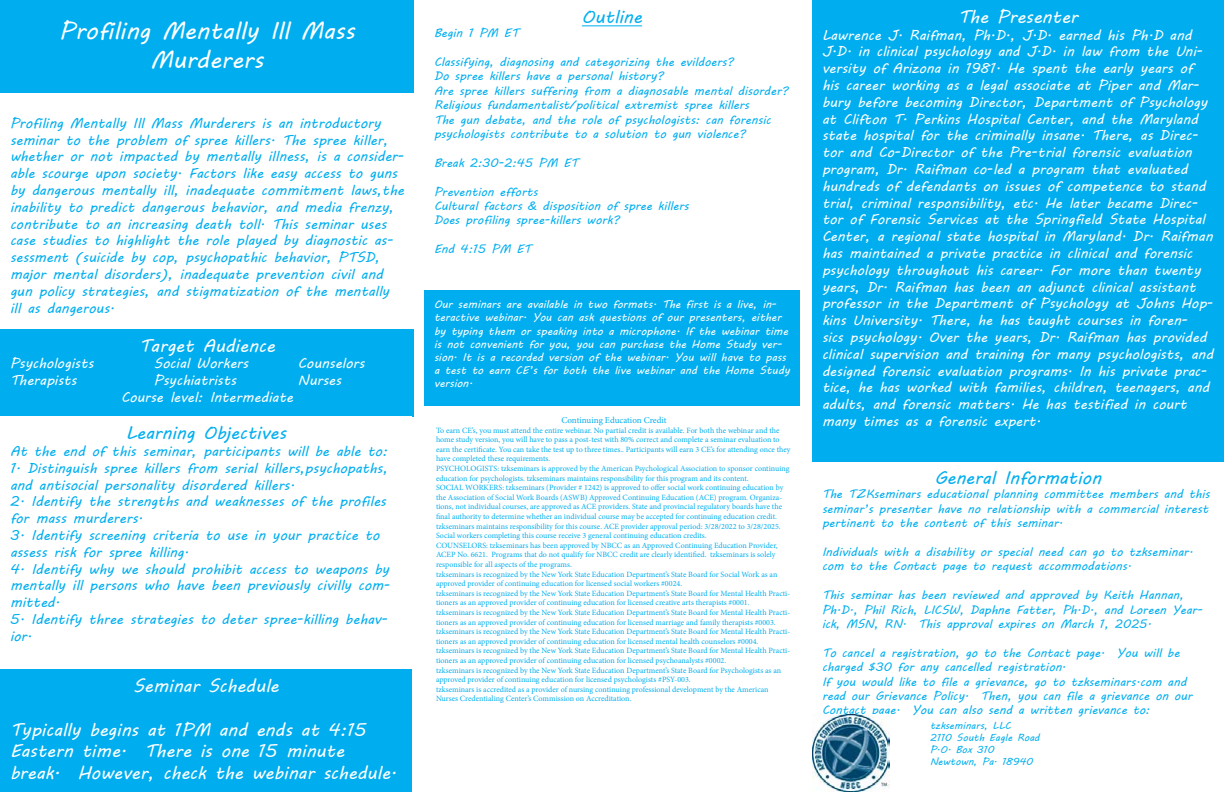
<style>
.page{position:relative;width:1224px;height:792px;background:#fff}
.page>*{position:absolute;margin:0;border:0;box-sizing:border-box;transform-origin:0 0}
.t1{font:24px/28.8px "MV Boli";color:#fff;text-align:center}
.t2{font:18px/21.6px "MV Boli";color:#fff}
.t3{font:18px "MV Boli";color:#00aeef}
.t4{font:14px/16.8px "MV Boli";color:#fff}
.t5{font:14px/16.8px "MV Boli";color:#00aeef}
.t6{font:12px/14.4px "MV Boli";color:#00aeef}
.t7{font:11px/13.2px "MV Boli";color:#fff}
.t8{font:10px/12px "MV Boli";color:#00aeef}
.t9{font:9px "Minion Pro";color:#00aeef}
.t10{font:8px/9.6px "Minion Pro";color:#00aeef}
</style>
<div class="page">
<div style="left:0;top:0;width:414px;height:92px;background:#00aeef"></div>
<div style="left:0;top:329px;width:414px;height:87px;background:#00aeef"></div>
<div style="left:0;top:670px;width:412px;height:122px;background:#00aeef"></div>
<hr style="left:582px;top:25px;width:60px;height:1px;background:#00aeef">
<div style="left:812px;top:0;width:412px;height:461px;background:#00aeef"></div>
<div style="left:424px;top:290px;width:376px;height:116px;background:#00aeef"></div>
<img style="left:812px;top:714px;width:78px;height:78px">
<h1 class="t1" style="left:59px;top:16px;width:297px">Profiling Mentally Ill Mass<br>Murderers</h1>
<p class="t5" style="left:10px;top:114px;width:396px">Profiling Mentally Ill Mass Murderers is an introductory seminar to the problem of spree killers. The spree killer, whether or not impacted by mentally illness, is a consider&shy;able scourge upon society. Factors like easy access to guns by dangerous mentally ill, inadequate commitment laws,the inability to predict dangerous behavior, and media frenzy, contribute to an increasing death toll. This seminar uses case studies to highlight the role played by diagnostic as&shy;sessment (suicide by cop, psychopathic behavior, PTSD, major mental disorders), inadequate prevention civil and gun policy strategies, and stigmatization of the mentally<br>ill as dangerous.</p>
<h2 class="t2" style="left:139px;top:334px;width:137px">Target Audience</h2>
<h3 class="t4" style="left:10px;top:355px;width:85px">Psychologists</h3>
<h3 class="t4" style="left:154px;top:355px;width:96px">Social Workers</h3>
<h3 class="t4" style="left:298px;top:355px;width:68px">Counselors</h3>
<h3 class="t4" style="left:10px;top:372px;width:68px">Therapists</h3>
<h3 class="t4" style="left:154px;top:372px;width:84px">Psychiatrists</h3>
<h3 class="t4" style="left:298px;top:372px;width:45px">Nurses</h3>
<h3 class="t4" style="left:121px;top:389px;width:173px">Course level: Intermediate</h3>
<h2 class="t3" style="left:126px;top:421px;width:162px">Learning Objectives</h2>
<h3 class="t5" style="left:10px;top:443px;width:379px">At the end of this seminar, participants will be able to:</h3>
<h3 class="t5" style="left:10px;top:459px;width:379px">1. Distinguish spree killers from serial killers,psychopaths, and antisocial personality disordered killers.</h3>
<h3 class="t5" style="left:10px;top:493px;width:378px">2. Identify the strengths and weaknesses of the profiles for mass murderers.</h3>
<h3 class="t5" style="left:10px;top:527px;width:371px">3. Identify screening criteria to use in your practice to assess risk for spree killing.</h3>
<h3 class="t5" style="left:10px;top:560px;width:381px;text-align:justify">4. Identify why we should prohibit access to weapons by mentally ill persons who have been previously civilly com&shy;mitted.</h3>
<h3 class="t5" style="left:10px;top:611px;width:379px">5. Identify three strategies to deter spree-killing behav&shy;ior.</h3>
<h2 class="t2" style="left:133px;top:675px;width:147px">Seminar Schedule</h2>
<h2 class="t2" style="left:10px;top:718px;width:388px">Typically begins at 1PM and ends at 4:15<br>Eastern time. There is one 15 minute break. However, check the webinar schedule.</h2>
<h2 class="t3" style="left:582px;top:4px;width:62px">Outline</h2>
<h3 class="t6" style="left:434px;top:26px;width:86px">Begin 1 PM ET</h3>
<p class="t6" style="left:434px;top:54px;width:355px">Classifying, diagnosing and categorizing the evildoers?<br>Do spree killers have a personal history?<br>Are spree killers suffering from a diagnosable mental disorder?<br>Religious fundamentalist/political extremist spree killers<br>The gun debate, and the role of psychologists: can forensic psychologists contribute to a solution to gun violence?</p>
<h3 class="t6" style="left:434px;top:155px;width:146px">Break 2:30-2:45 PM ET</h3>
<h3 class="t6" style="left:434px;top:184px;width:256px">Prevention efforts<br>Cultural factors &amp; disposition of spree killers<br>Does profiling spree-killers work?</h3>
<h3 class="t6" style="left:434px;top:242px;width:99px">End 4:15 PM ET</h3>
<p class="t7" style="left:434px;top:298px;width:357px">Our seminars are available in two formats. The first is a live, in&shy;teractive webinar. You can ask questions of our presenters, either by typing them or speaking into a microphone. If the webinar time is not convenient for you, you can purchase the Home Study ver&shy;sion. It is a recorded version of the webinar. You will have to pass a test to earn CE’s for both the live webinar and the Home Study version.</p>
<p class="t9" style="left:561px;top:414px;width:107px">Continuing Education Credit</p>
<p class="t10" style="left:436px;top:425px;width:356px">To earn CE’s, you must attend the entire webinar. No partial credit is available. For both the webinar and the home study version, you will have to pass a post-test with 80% correct and complete a seminar evaluation to earn the certificate. You can take the test up to three times.. Participants will earn 3 CE’s for attending once they have completed these requirements.<br>PSYCHOLOGISTS: tzkseminars is approved by the American Psychological Association to sponsor continuing education for psychologists. tzkseminars maintains responsibility for this program and its content.<br>SOCIAL WORKERS: tzkseminars (Provider # 1242) is approved to offer social work continuing education by the Association of Social Work Boards (ASWB) Approved Continuing Education (ACE) program. Organiza&shy;tions, not individual courses, are approved as ACE providers. State and provincial regulatory boards have the final authority to determine whether an individual course may be accepted for continuing education credit. tzkseminars maintains responsibility for this course. ACE provider approval period: 3/28/2022 to 3/28/2025.<br>Social workers completing this course receive 3 general continuing education credits.<br>COUNSELORS: tzkseminars has been approved by NBCC as an Approved Continuing Education Provider, ACEP No. 6621. Programs that do not qualify for NBCC credit are clearly identified. tzkseminars is solely responsible for all aspects of the programs.<br>tzkseminars is recognized by the New York State Education Department’s State Board for Social Work as an approved provider of continuing education for licensed social workers #0024.<br>tzkseminars is recognized by the New York State Education Department’s State Board for Mental Health Practi&shy;tioners as an approved provider of continuing education for licensed creative arts therapists #0001.<br>tzkseminars is recognized by the New York State Education Department’s State Board for Mental Health Practi&shy;tioners as an approved provider of continuing education for licensed marriage and family therapists #0003. tzkseminars is recognized by the New York State Education Department’s State Board for Mental Health Practi&shy;tioners as an approved provider of continuing education for licensed mental health counselors #0004. tzkseminars is recognized by the New York State Education Department’s State Board for Mental Health Practi&shy;tioners as an approved provider of continuing education for licensed psychoanalysts #0002.<br>tzkseminars is recognized by the New York State Education Department’s State Board for Psychologists as an approved provider of continuing education for licensed psychologists #PSY-003.<br>tzkseminars is accredited as a provider of nursing continuing professional development by the American Nurses Credentialing Center’s Commission on Accreditation.</p>
<h2 class="t2" style="left:958px;top:6px;width:121px">The Presenter</h2>
<p class="t4" style="left:822px;top:26px;width:393px">Lawrence J. Raifman, Ph.D., J.D. earned his Ph.D and J.D. in clinical psychology and J.D. in law from the Uni&shy;versity of Arizona in 1981. He spent the early years of<br>his career working as a legal associate at Piper and Mar&shy;bury before becoming Director, Department of Psychology at Clifton T. Perkins Hospital Center, and the Maryland state hospital for the criminally insane. There, as Direc&shy;tor and Co-Director of the Pre-trial forensic evaluation program, Dr. Raifman co-led a program that evaluated hundreds of defendants on issues of competence to stand trial, criminal responsibility, etc. He later became Direc&shy;tor of Forensic Services at the Springfield State Hospital Center, a regional state hospital in Maryland. Dr. Raifman has maintained a private practice in clinical and forensic psychology throughout his career. For more than twenty years, Dr. Raifman has been an adjunct clinical assistant professor in the Department of Psychology at Johns Hop&shy;kins University. There, he has taught courses in foren-<br>sics psychology. Over the years, Dr. Raifman has provided clinical supervision and training for many psychologists, and designed forensic evaluation programs. In his private prac&shy;tice, he has worked with families, children, teenagers, and adults, and forensic matters. He has testified in court many times as a forensic expert.</p>
<h2 class="t3" style="left:935px;top:466px;width:168px">General Information</h2>
<h3 class="t6" style="left:822px;top:487px;width:389px;text-align:justify">The TZKseminars educational planning committee members and this seminar’s presenter have no relationship with a commercial interest pertinent to the content of this seminar.</h3>
<h3 class="t6" style="left:822px;top:544px;width:373px">Individuals with a disability or special need can go to tzkseminar. com to the Contact page to request accommodations.</h3>
<h3 class="t6" style="left:822px;top:588px;width:382px">This seminar has been reviewed and approved by Keith Hannan,<br>Ph.D., Phil Rich, LICSW, Daphne Fatter, Ph.D., and Loreen Year&shy;ick, MSN, RN. This approval expires on March 1, 2025.</h3>
<p class="t6" style="left:822px;top:645px;width:372px">To cancel a registration, go to the Contact page. You will be charged $30 for any cancelled registration.<br>If you would like to file a grievance, go to tzkseminars.com and read our Grievance Policy. Then, you can file a grievance on our Contact page. You can also send a written grievance to:</p>
<p class="t8" style="left:930px;top:719px;width:111px">tzkseminars, LLC<br>2110 South Eagle Road<br>P.O. Box 310<br>Newtown, Pa. 18940</p>
</div>
